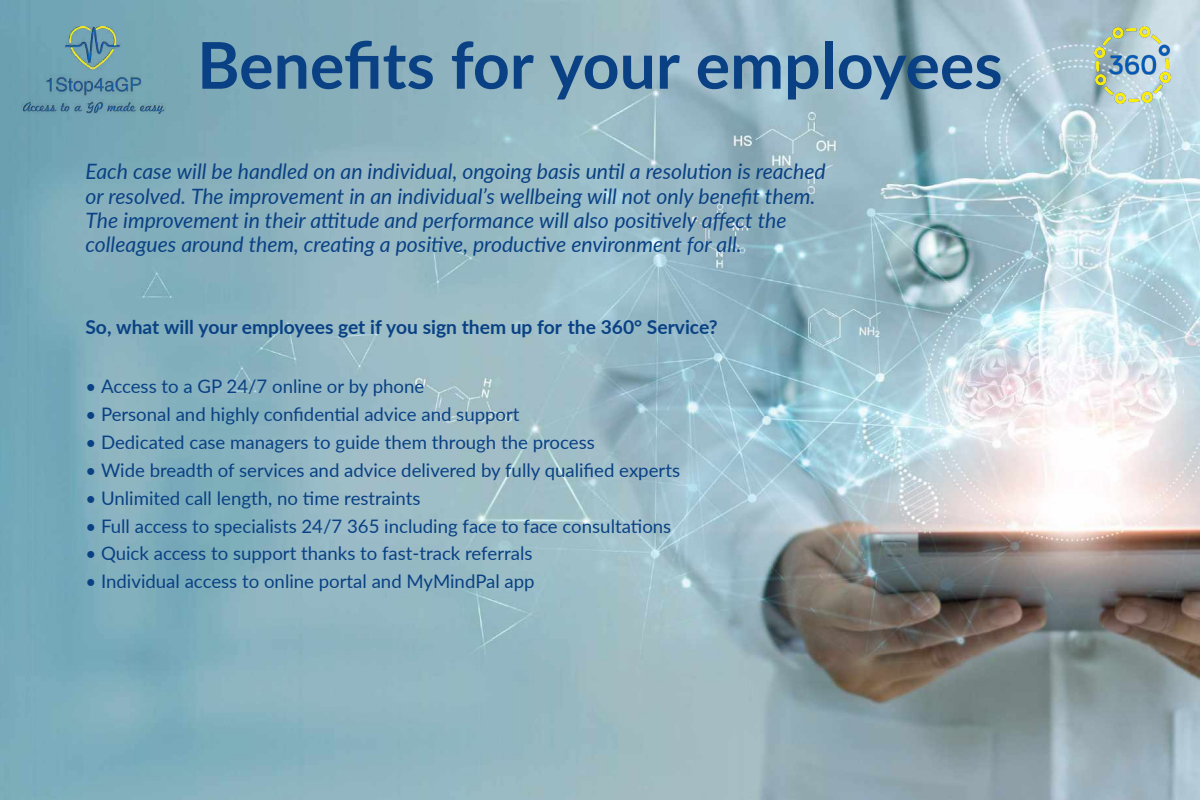
<style>
.page{position:relative;width:1200px;height:800px;background:#fff}
.page>*{position:absolute;margin:0;border:0;box-sizing:border-box;transform-origin:0 0}
.t1{font:700 64.5px "Lato";color:#094184}
.t2{font:italic 21.2px/24.3px "Lato";color:#094184}
.t3{font:700 19.3px "Lato";color:#094184}
.t4{font:18.6px "Lato";color:#094184}
</style>
<div class="page">
<img style="left:0;top:0;width:1200px;height:800px">
<img style="left:22px;top:27px;width:144px;height:87px">
<img style="left:1095px;top:27px;width:76px;height:76px">
<h1 class="t1" style="left:197px;top:25px;width:807px">Benefits for your employees</h1>
<p class="t2" style="left:85px;top:159px;width:742px">Each case will be handled on an individual, ongoing basis until a resolution is reached</p>
<p class="t2" style="left:85px;top:183px;width:731px">or resolved. The improvement in an individual’s wellbeing will not only benefit them.<br>The improvement in their attitude and performance will also positively affect the</p>
<p class="t2" style="left:85px;top:232px;width:658px">colleagues around them, creating a positive, productive environment for all.</p>
<p class="t3" style="left:85px;top:315px;width:634px">So, what will your employees get if you sign them up for the 360° Service?</p>
<p class="t4" style="left:85px;top:375px;width:340px">• Access to a GP 24/7 online or by phone</p>
<p class="t4" style="left:85px;top:403px;width:436px">• Personal and highly confidential advice and support</p>
<p class="t4" style="left:85px;top:431px;width:511px">• Dedicated case managers to guide them through the process</p>
<p class="t4" style="left:85px;top:459px;width:596px">• Wide breadth of services and advice delivered by fully qualified experts</p>
<p class="t4" style="left:85px;top:514px;width:587px">• Full access to specialists 24/7 365 including face to face consultations</p>
<p class="t4" style="left:85px;top:570px;width:451px">• Individual access to online portal and MyMindPal app</p>
<p class="t4" style="left:85px;top:486px;width:337px">• Unlimited call length, no time restraints</p>
<p class="t4" style="left:85px;top:542px;width:449px">• Quick access to support thanks to fast-track referrals</p>
</div>
